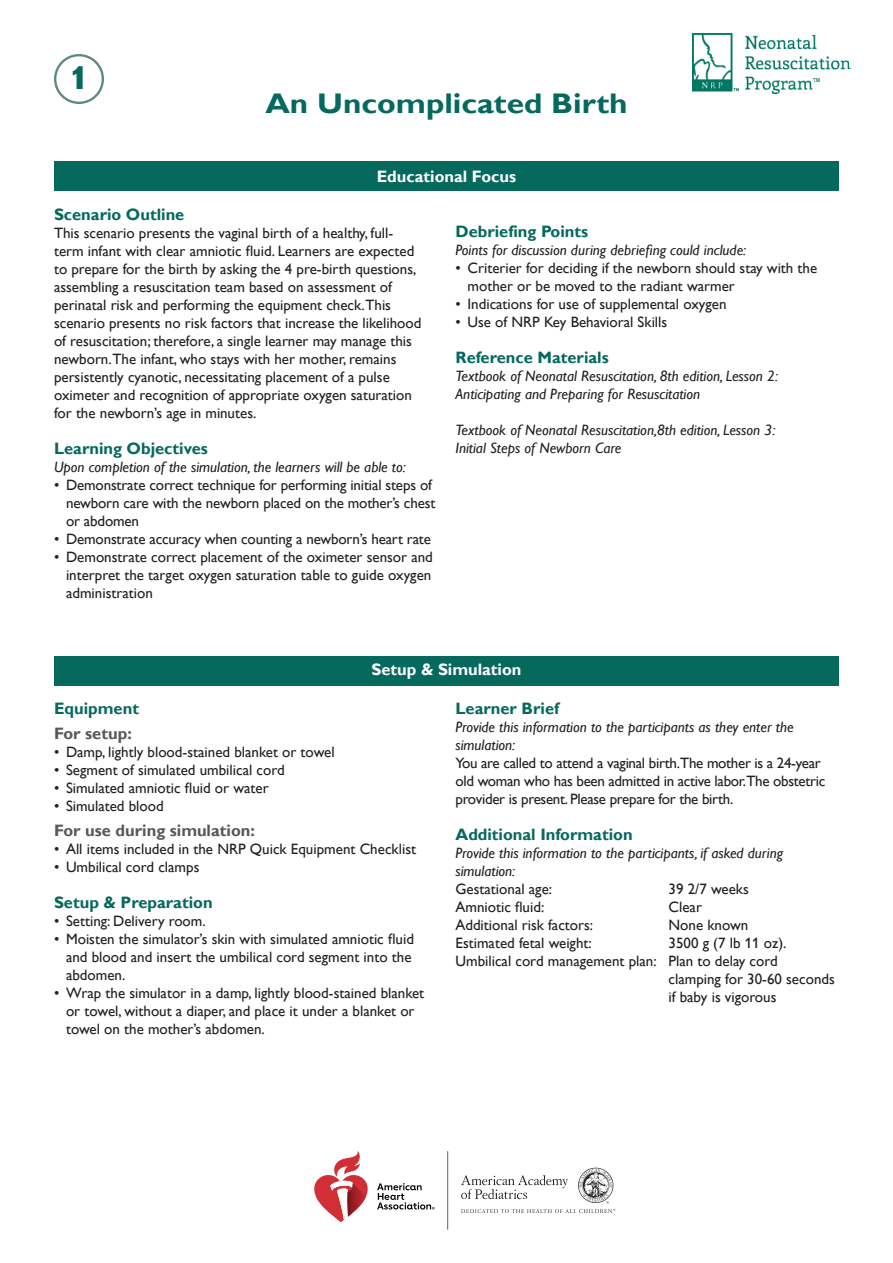
<style>
.page{position:relative;width:893px;height:1263px;background:#fff}
.page>*{position:absolute;margin:0;border:0;box-sizing:border-box;transform-origin:0 0}
.t1{font:700 32.4px "Gill Alt One";color:#06695e;scale:1.11 1}
.t2{font:700 28.35px "Gill Alt One";color:#06695e;scale:1.11 1}
.Sub_Header{font:700 16.5px "Gill Alt One";color:#06695e}
.Sub_Header-2{font:700 16.5px "Gill Alt One";color:#57585a}
.Sub_Header-3{font:700 16.5px "Gill Alt One";color:#fff}
.Body_text_gill{font:15px/18px "Gill Alt One";color:#231f20}
.Body_text{font:italic 15px/18px "Gill Alt One";color:#231f20}
.Body_text-2{font:15px/18px "Gill Alt One";color:#231f20}
.Body_text-3{font:15px/18px "Gill Alt One";letter-spacing:-.02em;color:#231f20}
</style>
<div class="page">
<div style="left:54px;top:656px;width:785px;height:29px;background:#06695e"></div>
<div style="left:54px;top:162px;width:785px;height:29px;background:#06695e"></div>
<div style="left:54px;top:54px;width:50px;height:50px;border:2px solid #5b8a81;border-radius:50%"></div>
<img style="left:692px;top:34px;width:158px;height:59px">
<svg style="left:461px;top:1168px;width:154px;height:45px"></svg>
<svg style="left:314px;top:1151px;width:54px;height:71px"></svg>
<svg style="left:377px;top:1183px;width:58px;height:26px"></svg>
<hr style="left:447px;top:1151px;width:1px;height:78px;background:#636466">
<p class="t1" style="left:69px;top:59px;width:19px">1</p>
<p class="t2" style="left:265px;top:87px;width:328px">An Uncomplicated Birth</p>
<p class="Sub_Header-3" style="left:377px;top:167px;width:141px">Educational Focus</p>
<p class="Sub_Header" style="left:54px;top:205px;width:132px">Scenario Outline</p>
<p class="Body_text_gill" style="left:54px;top:224px;width:369px">This scenario presents the vaginal birth of a healthy, full&shy;term infant with clear amniotic fluid. Learners are expected to prepare for the birth by asking the 4 pre-birth questions, assembling a resuscitation team based on assessment of perinatal risk and performing the equipment check.This scenario presents no risk factors that increase the likelihood of resuscitation; therefore, a single learner may manage this newborn.The infant, who stays with her mother, remains persistently cyanotic, necessitating placement of a pulse oximeter and recognition of appropriate oxygen saturation</p>
<p class="Body_text_gill" style="left:54px;top:404px;width:204px">for the newborn’s age in minutes.</p>
<p class="Sub_Header" style="left:54px;top:439px;width:155px">Learning Objectives</p>
<p class="Body_text" style="left:54px;top:458px;width:353px">Upon completion of the simulation, the learners will be able to:</p>
<p class="Body_text_gill" style="left:66px;top:476px;width:371px;text-indent:-12px">• Demonstrate correct technique for performing initial steps of newborn care with the newborn placed on the mother’s chest or abdomen</p>
<p class="Body_text_gill" style="left:54px;top:530px;width:378px">• Demonstrate accuracy when counting a newborn’s heart rate</p>
<p class="Body_text_gill" style="left:66px;top:548px;width:368px;text-align:justify;text-indent:-12px">• Demonstrate correct placement of the oximeter sensor and interpret the target oxygen saturation table to guide oxygen administration</p>
<p class="Sub_Header" style="left:455px;top:222px;width:134px">Debriefing Points</p>
<p class="Body_text" style="left:455px;top:241px;width:292px">Points for discussion during debriefing could include:</p>
<p class="Body_text_gill" style="left:467px;top:259px;width:351px;text-indent:-12px">• Criterier for deciding if the newborn should stay with the mother or be moved to the radiant warmer</p>
<p class="Body_text_gill" style="left:455px;top:295px;width:273px">• Indications for use of supplemental oxygen</p>
<p class="Body_text_gill" style="left:455px;top:313px;width:213px">• Use of NRP Key Behavioral Skills</p>
<p class="Sub_Header" style="left:455px;top:348px;width:155px">Reference Materials</p>
<p class="Body_text" style="left:455px;top:367px;width:324px">Textbook of Neonatal Resuscitation, 8th edition, Lesson 2:<br>Anticipating and Preparing for Resuscitation</p>
<p class="Body_text" style="left:455px;top:421px;width:321px">Textbook of Neonatal Resuscitation,8th edition, Lesson 3:<br>Initial Steps of Newborn Care</p>
<p class="Sub_Header-3" style="left:371px;top:660px;width:152px">Setup &amp; Simulation</p>
<p class="Sub_Header" style="left:54px;top:699px;width:87px">Equipment</p>
<p class="Sub_Header-2" style="left:54px;top:724px;width:79px">For setup:</p>
<p class="Body_text_gill" style="left:54px;top:743px;width:282px">• Damp, lightly blood-stained blanket or towel</p>
<p class="Body_text_gill" style="left:54px;top:761px;width:232px">• Segment of simulated umbilical cord</p>
<p class="Body_text_gill" style="left:54px;top:779px;width:216px">• Simulated amniotic fluid or water</p>
<p class="Body_text_gill" style="left:54px;top:797px;width:111px">• Simulated blood</p>
<p class="Sub_Header-2" style="left:54px;top:821px;width:202px">For use during simulation:</p>
<p class="Body_text_gill" style="left:54px;top:840px;width:364px">• All items included in the NRP Quick Equipment Checklist</p>
<p class="Body_text_gill" style="left:54px;top:858px;width:147px">• Umbilical cord clamps</p>
<p class="Sub_Header" style="left:54px;top:893px;width:160px">Setup &amp; Preparation</p>
<p class="Body_text_gill" style="left:54px;top:912px;width:153px">• Setting: Delivery room.</p>
<p class="Body_text_gill" style="left:66px;top:930px;width:349px;text-indent:-12px">• Moisten the simulator’s skin with simulated amniotic fluid and blood and insert the umbilical cord segment into the abdomen.</p>
<p class="Body_text_gill" style="left:66px;top:984px;width:360px;text-indent:-12px">• Wrap the simulator in a damp, lightly blood-stained blanket or towel, without a diaper, and place it under a blanket or towel on the mother’s abdomen.</p>
<p class="Sub_Header" style="left:455px;top:699px;width:105px">Learner Brief</p>
<p class="Body_text" style="left:455px;top:718px;width:340px">Provide this information to the participants as they enter the simulation:</p>
<p class="Body_text-3" style="left:455px;top:754px;width:371px">You are called to attend a vaginal birth.The mother is a 24-year old woman who has been admitted in active labor.The obstetric provider is present. Please prepare for the birth.</p>
<p class="Sub_Header" style="left:455px;top:825px;width:179px">Additional Information</p>
<p class="Body_text" style="left:455px;top:844px;width:329px">Provide this information to the participants, if asked during simulation:</p>
<p class="Body_text-2" style="left:455px;top:880px;width:98px">Gestational age:</p>
<p class="Body_text-2" style="left:668px;top:880px;width:82px">39 2/7 weeks</p>
<p class="Body_text-2" style="left:455px;top:898px;width:90px">Amniotic fluid:</p>
<p class="Body_text-2" style="left:668px;top:898px;width:35px">Clear</p>
<p class="Body_text-2" style="left:455px;top:916px;width:139px">Additional risk factors:</p>
<p class="Body_text-2" style="left:668px;top:916px;width:81px">None known</p>
<p class="Body_text-2" style="left:455px;top:934px;width:138px">Estimated fetal weight:</p>
<p class="Body_text-2" style="left:668px;top:934px;width:120px">3500 g (7 lb 11 oz).</p>
<p class="Body_text-2" style="left:668px;top:952px;width:168px;text-indent:-213px">Umbilical cord management plan: Plan to delay cord<br>clamping for 30-60 seconds</p>
<p class="Body_text-2" style="left:668px;top:988px;width:109px">if baby is vigorous</p>
</div>
